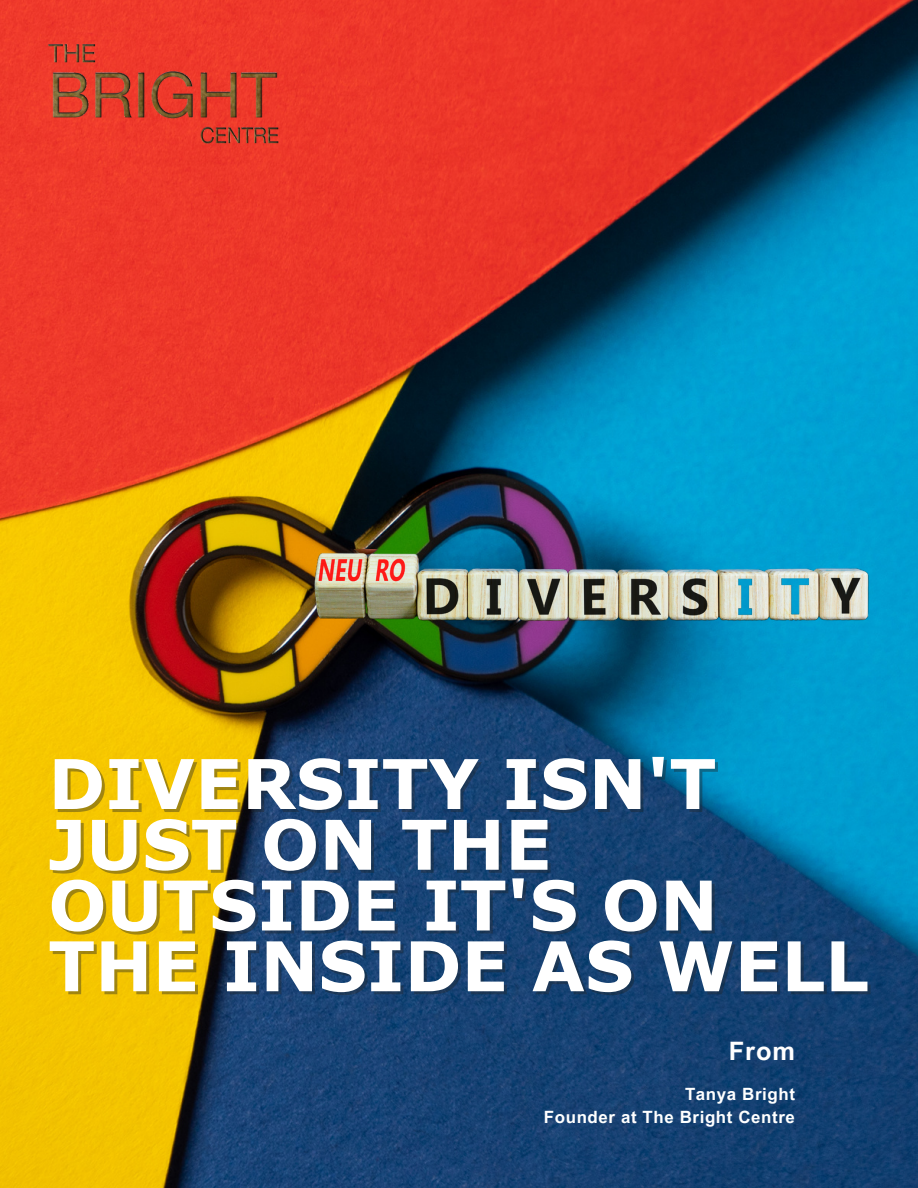
<style>
.page{position:relative;width:918px;height:1188px;background:#fff}
.page>*{position:absolute;margin:0;border:0;box-sizing:border-box;transform-origin:0 0}
.t1{font:700 68.55px/60.8px "Verdana Pro";color:#fff}
.t2{font:700 25.35px "Arial MT Pro";color:#fff}
.t3{font:700 16.95px "Arial MT Pro";letter-spacing:.035em;color:#fff}
</style>
<div class="page">
<img style="left:0;top:0;width:918px;height:1188px">
<img style="left:227px;top:550px;width:691px;height:156px">
<img style="left:0;top:24px;width:324px;height:136px">
<p class="t1" style="left:48px;top:751px;width:669px">DIVERSITY ISN'T</p>
<p class="t1" style="left:48px;top:812px;width:822px">JUST ON THE<br>OUTSIDE IT'S ON<br>THE INSIDE AS WELL</p>
<p class="t2" style="left:729px;top:1041px;width:68px">From</p>
<p class="t3" style="left:685px;top:1087px;width:111px">Tanya Bright</p>
<p class="t3" style="left:544px;top:1111px;width:253px">Founder at The Bright Centre</p>
</div>
